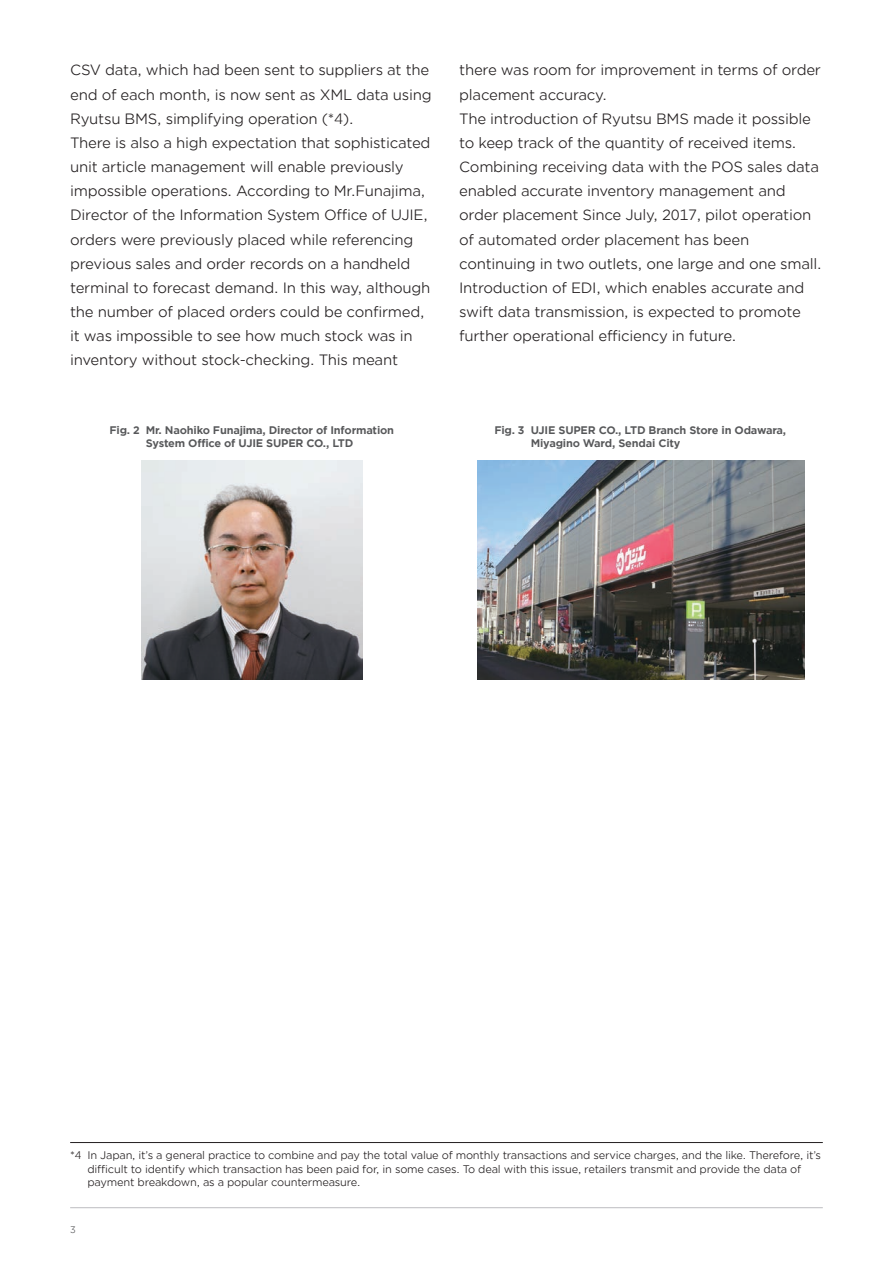
<style>
.page{position:relative;width:893px;height:1263px;background:#fff}
.page>*{position:absolute;margin:0;border:0;box-sizing:border-box;transform-origin:0 0}
.t1{font:14.25px/24.2px "Gotham Office";letter-spacing:-.02em;color:#231f20}
.t2{font:10.5px/13.5px "Gotham Office";letter-spacing:-.02em;color:#231f20}
.t3{font:700 10.5px/13.5px "Gotham Office";letter-spacing:-.02em;color:#57585a;text-align:center}
.t4{font:9px "Gotham Office";color:#57585a}
</style>
<div class="page">
<hr style="left:70px;top:1207px;width:753px;height:1px;background:#bcbdc0">
<img style="left:141px;top:460px;width:221px;height:219px">
<img style="left:477px;top:460px;width:328px;height:219px">
<hr style="left:70px;top:1142px;width:753px;height:1px;background:#231f20">
<p class="t1" style="left:70px;top:58px;width:363px">CSV data, which had been sent to suppliers at the end of each month, is now sent as XML data using Ryutsu BMS, simplifying operation (*4).<br>There is also a high expectation that sophisticated unit article management will enable previously impossible operations. According to Mr.Funajima, Director of the Information System Office of UJIE, orders were previously placed while referencing previous sales and order records on a handheld terminal to forecast demand. In this way, although the number of placed orders could be confirmed, it was impossible to see how much stock was in inventory without stock-checking. This meant</p>
<p class="t1" style="left:459px;top:58px;width:364px">there was room for improvement in terms of order placement accuracy.<br>The introduction of Ryutsu BMS made it possible to keep track of the quantity of received items.<br>Combining receiving data with the POS sales data enabled accurate inventory management and order placement Since July, 2017, pilot operation of automated order placement has been continuing in two outlets, one large and one small.<br>Introduction of EDI, which enables accurate and swift data transmission, is expected to promote further operational efficiency in future.</p>
<p class="t3" style="left:109px;top:423px;width:286px">Fig. 2 Mr. Naohiko Funajima, Director of Information<br>System Office of UJIE SUPER CO., LTD</p>
<p class="t3" style="left:531px;top:423px;width:257px;text-align:left;text-indent:-36px">Fig. 3 UJIE SUPER CO., LTD Branch Store in Odawara,<br>Miyagino Ward, Sendai City</p>
<p class="t2" style="left:87px;top:1148px;width:735px;text-indent:-17px">*4 In Japan, it’s a general practice to combine and pay the total value of monthly transactions and service charges, and the like. Therefore, it’s difficult to identify which transaction has been paid for, in some cases. To deal with this issue, retailers transmit and provide the data of payment breakdown, as a popular countermeasure.</p>
<p class="t4" style="left:70px;top:1223px;width:7px">3</p>
</div>
